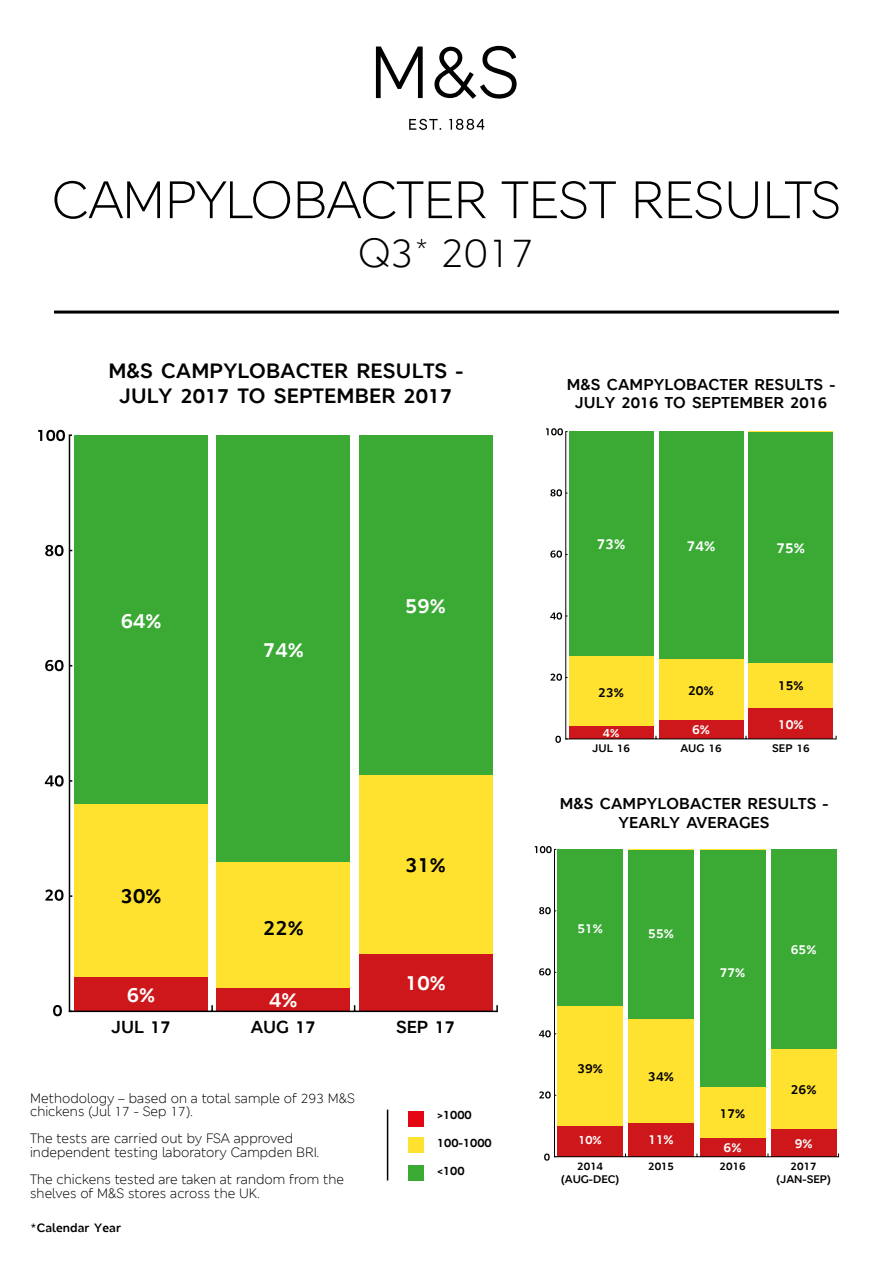
<style>
.page{position:relative;width:893px;height:1263px;background:#fff}
.page>*{position:absolute;margin:0;border:0;box-sizing:border-box;transform-origin:0 0}
.t1{font:52.5px "M&S London";color:#000}
.t2{font:40.5px "M&S London";color:#000}
.t3{font:700 20.7px/24.8px "M&S London";letter-spacing:.01em;color:#000;text-align:center}
.t4{font:700 20.55px "M&S London";color:#fff}
.t5{font:700 20.55px "M&S London";color:#000}
.t6{font:700 17.25px "M&S London";color:#000}
.t7{font:700 15.6px/18.8px "M&S London";letter-spacing:.01em;color:#000;text-align:center}
.t8{font:700 14.4px "M&S London";color:#fff}
.t9{font:13.5px/13.5px "M&S London";color:#000}
.t10{font:700 13.05px "M&S London";color:#fff}
.t11{font:700 13.05px "M&S London";color:#000}
.t12{font:700 12px "M&S London";color:#000}
.t13{font:700 11.85px "M&S London";color:#fff}
.t14{font:700 10.95px/13px "M&S London";color:#000;text-align:center}
</style>
<div class="page">
<div style="left:771px;top:850px;width:65px;height:307px;background:#ffe22f"></div>
<div style="left:749px;top:432px;width:84px;height:307px;background:#ffe22f"></div>
<div style="left:749px;top:708px;width:84px;height:31px;background:#cd171a"></div>
<div style="left:659px;top:432px;width:84px;height:307px;background:#ffe22f"></div>
<div style="left:569px;top:432px;width:84px;height:307px;background:#ffe22f"></div>
<div style="left:749px;top:432px;width:84px;height:230px;background:#3aaa35"></div>
<div style="left:659px;top:432px;width:84px;height:227px;background:#3aaa35"></div>
<div style="left:569px;top:432px;width:84px;height:224px;background:#3aaa35"></div>
<div style="left:359px;top:436px;width:133px;height:575px;background:#ffe22f"></div>
<div style="left:217px;top:436px;width:133px;height:575px;background:#ffe22f"></div>
<div style="left:359px;top:954px;width:133px;height:57px;background:#cd171a"></div>
<div style="left:217px;top:988px;width:133px;height:23px;background:#cd171a"></div>
<div style="left:771px;top:850px;width:65px;height:199px;background:#3aaa35"></div>
<div style="left:659px;top:720px;width:84px;height:19px;background:#cd171a"></div>
<div style="left:569px;top:727px;width:84px;height:12px;background:#cd171a"></div>
<div style="left:359px;top:436px;width:133px;height:339px;background:#3aaa35"></div>
<div style="left:217px;top:436px;width:133px;height:426px;background:#3aaa35"></div>
<div style="left:74px;top:436px;width:134px;height:575px;background:#ffe22f"></div>
<div style="left:74px;top:436px;width:134px;height:368px;background:#3aaa35"></div>
<div style="left:628px;top:850px;width:66px;height:307px;background:#ffe22f"></div>
<div style="left:700px;top:850px;width:65px;height:307px;background:#ffe22f"></div>
<div style="left:700px;top:1138px;width:65px;height:19px;background:#cd171a"></div>
<div style="left:700px;top:850px;width:65px;height:236px;background:#3aaa35"></div>
<div style="left:558px;top:850px;width:65px;height:307px;background:#ffe22f"></div>
<div style="left:628px;top:850px;width:66px;height:168px;background:#3aaa35"></div>
<div style="left:558px;top:850px;width:65px;height:156px;background:#3aaa35"></div>
<div style="left:628px;top:1123px;width:66px;height:34px;background:#cd171a"></div>
<div style="left:558px;top:1126px;width:65px;height:31px;background:#cd171a"></div>
<div style="left:409px;top:1111px;width:15px;height:15px;background:#e30613"></div>
<div style="left:409px;top:1137px;width:15px;height:15px;background:#ffe22f"></div>
<div style="left:409px;top:1165px;width:15px;height:15px;background:#3aaa35"></div>
<hr style="left:387px;top:1109px;width:1px;height:71px;background:#000">
<hr style="left:565px;top:432px;width:1px;height:307px;background:#000">
<svg style="left:555px;top:736px;width:13px;height:7px"></svg>
<svg style="left:550px;top:674px;width:18px;height:7px"></svg>
<svg style="left:550px;top:612px;width:18px;height:8px"></svg>
<svg style="left:550px;top:550px;width:18px;height:8px"></svg>
<svg style="left:550px;top:489px;width:18px;height:7px"></svg>
<svg style="left:546px;top:428px;width:22px;height:7px"></svg>
<hr style="left:554px;top:850px;width:1px;height:307px;background:#000">
<svg style="left:544px;top:1153px;width:12px;height:8px"></svg>
<svg style="left:539px;top:1091px;width:17px;height:7px"></svg>
<svg style="left:539px;top:1030px;width:17px;height:7px"></svg>
<svg style="left:539px;top:968px;width:17px;height:7px"></svg>
<svg style="left:539px;top:907px;width:17px;height:7px"></svg>
<svg style="left:535px;top:846px;width:21px;height:7px"></svg>
<svg style="left:53px;top:1005px;width:9px;height:11px"></svg>
<hr style="left:69px;top:436px;width:1px;height:575px;background:#000">
<svg style="left:45px;top:889px;width:27px;height:12px"></svg>
<svg style="left:45px;top:775px;width:27px;height:11px"></svg>
<svg style="left:45px;top:660px;width:27px;height:11px"></svg>
<svg style="left:45px;top:545px;width:27px;height:11px"></svg>
<svg style="left:38px;top:430px;width:34px;height:11px"></svg>
<hr style="left:54px;top:311px;width:785px;height:3px;background:#000">
<div style="left:771px;top:1129px;width:65px;height:28px;background:#cd171a"></div>
<svg style="left:409px;top:119px;width:32px;height:11px"></svg>
<svg style="left:449px;top:119px;width:35px;height:11px"></svg>
<svg style="left:376px;top:46px;width:141px;height:53px"></svg>
<div style="left:74px;top:977px;width:134px;height:34px;background:#cd171a"></div>
<hr style="left:69px;top:1010px;width:428px;height:2px;background:#000">
<svg style="left:496px;top:1005px;width:2px;height:7px"></svg>
<hr style="left:554px;top:1156px;width:285px;height:1px;background:#000">
<hr style="left:565px;top:738px;width:271px;height:1px;background:#000">
<h1 class="t1" style="left:52px;top:166px;width:791px">CAMPYLOBACTER TEST RESULTS</h1>
<h2 class="t2" style="left:358px;top:227px;width:178px">Q3<sup>*</sup> 2017</h2>
<h3 class="t3" style="left:108px;top:358px;width:356px">M&amp;S CAMPYLOBACTER RESULTS -<br>JULY 2017 TO SEPTEMBER 2017</h3>
<h3 class="t4" style="left:121px;top:607px;width:42px">64%</h3>
<h3 class="t5" style="left:121px;top:882px;width:42px">30%</h3>
<h3 class="t4" style="left:127px;top:981px;width:30px">6%</h3>
<h3 class="t4" style="left:263px;top:636px;width:42px">74%</h3>
<h3 class="t5" style="left:263px;top:915px;width:42px">22%</h3>
<h3 class="t4" style="left:269px;top:986px;width:30px">4%</h3>
<h3 class="t4" style="left:405px;top:593px;width:42px">59%</h3>
<h3 class="t5" style="left:405px;top:852px;width:42px">31%</h3>
<h3 class="t4" style="left:405px;top:969px;width:42px">10%</h3>
<p class="t6" style="left:111px;top:1016px;width:61px">JUL 17</p>
<p class="t6" style="left:251px;top:1016px;width:67px">AUG 17</p>
<p class="t6" style="left:396px;top:1016px;width:61px">SEP 17</p>
<p class="t9" style="left:30px;top:1091px;width:326px">Methodology – based on a total sample of 293 M&amp;S chickens (Jul 17 - Sep 17).</p>
<p class="t9" style="left:30px;top:1132px;width:291px">The tests are carried out by FSA approved independent testing laboratory Campden BRI.</p>
<p class="t9" style="left:30px;top:1172px;width:316px">The chickens tested are taken at random from the shelves of M&amp;S stores across the UK.</p>
<p class="t12" style="left:30px;top:1220px;width:93px">*Calendar Year</p>
<p class="t12" style="left:437px;top:1107px;width:36px">&gt;1000</p>
<p class="t12" style="left:437px;top:1135px;width:56px">100-1000</p>
<p class="t12" style="left:437px;top:1163px;width:29px">&lt;100</p>
<p class="t7" style="left:567px;top:375px;width:270px">M&amp;S CAMPYLOBACTER RESULTS -<br>JULY 2016 TO SEPTEMBER 2016</p>
<p class="t8" style="left:597px;top:535px;width:30px">73%</p>
<p class="t8" style="left:687px;top:537px;width:30px">74%</p>
<p class="t8" style="left:777px;top:539px;width:30px">75%</p>
<p class="t11" style="left:598px;top:684px;width:27px">23%</p>
<p class="t11" style="left:688px;top:682px;width:27px">20%</p>
<p class="t13" style="left:603px;top:725px;width:18px">4%</p>
<p class="t10" style="left:692px;top:721px;width:19px">6%</p>
<p class="t11" style="left:778px;top:677px;width:27px">15%</p>
<p class="t10" style="left:778px;top:716px;width:27px">10%</p>
<p class="t14" style="left:592px;top:742px;width:39px">JUL 16</p>
<p class="t14" style="left:680px;top:742px;width:43px">AUG 16</p>
<p class="t14" style="left:772px;top:742px;width:39px">SEP 16</p>
<p class="t7" style="left:560px;top:794px;width:270px">M&amp;S CAMPYLOBACTER RESULTS -<br>YEARLY AVERAGES</p>
<p class="t10" style="left:577px;top:920px;width:27px">51%</p>
<p class="t10" style="left:648px;top:925px;width:27px">55%</p>
<p class="t11" style="left:577px;top:1060px;width:27px">39%</p>
<p class="t13" style="left:579px;top:1132px;width:25px">10%</p>
<p class="t11" style="left:648px;top:1067px;width:27px">34%</p>
<p class="t10" style="left:649px;top:1131px;width:27px">11%</p>
<p class="t10" style="left:720px;top:964px;width:27px">77%</p>
<p class="t11" style="left:720px;top:1105px;width:27px">17%</p>
<p class="t10" style="left:724px;top:1139px;width:19px">6%</p>
<p class="t10" style="left:791px;top:941px;width:27px">65%</p>
<p class="t11" style="left:791px;top:1081px;width:27px">26%</p>
<p class="t10" style="left:795px;top:1135px;width:19px">9%</p>
<p class="t14" style="left:561px;top:1159px;width:60px">2014 (AUG-DEC)</p>
<p class="t14" style="left:776px;top:1159px;width:56px">2017 (JAN-SEP)</p>
<p class="t14" style="left:648px;top:1159px;width:27px">2015</p>
<p class="t14" style="left:720px;top:1159px;width:27px">2016</p>
</div>
